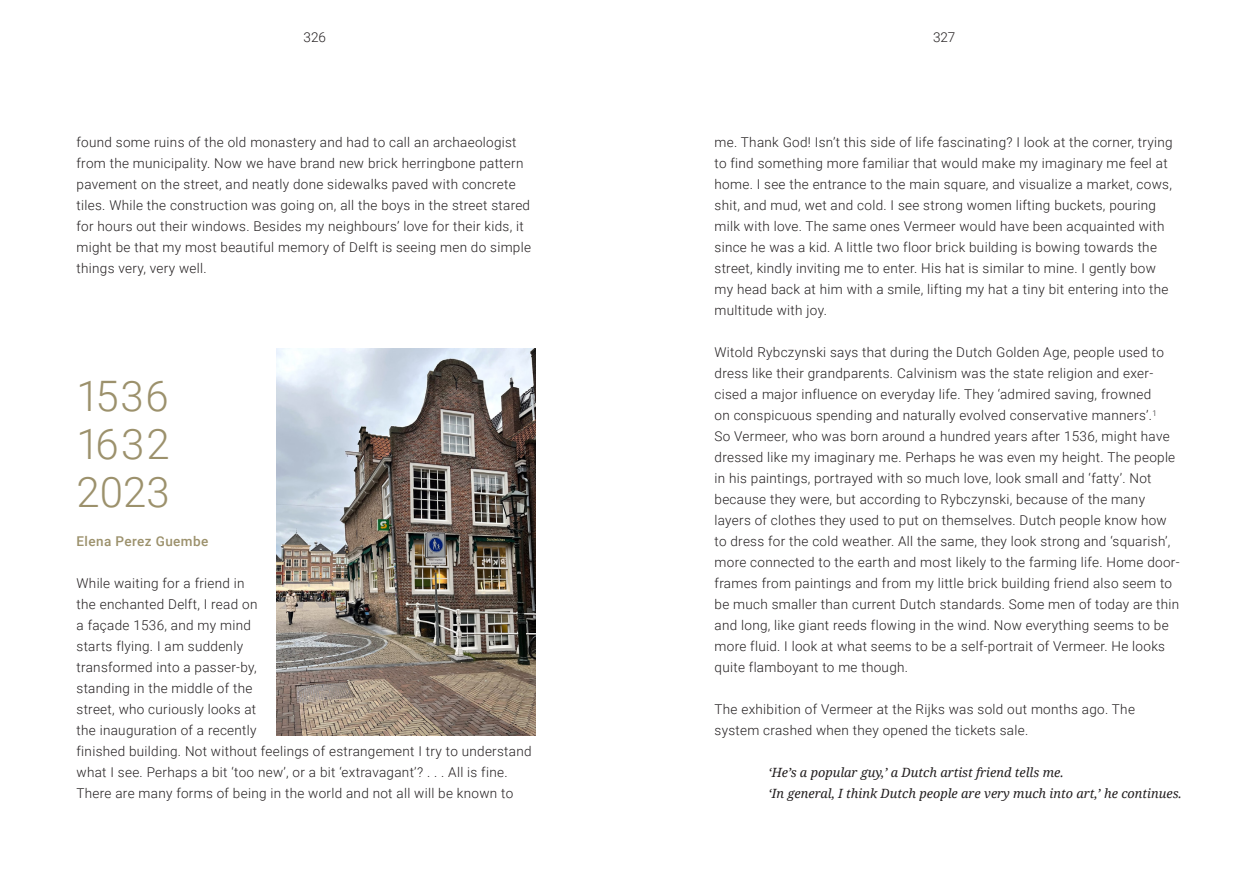
<style>
.page{position:relative;width:1259px;height:893px;background:#fff}
.page>*{position:absolute;margin:0;border:0;box-sizing:border-box;transform-origin:0 0}
.kop-Delft{font:300 42px "Roboto";color:#9c916c}
.broodtekst-Roboto-light_A5{font:300 13.5px/21px "Roboto";letter-spacing:.02em;color:#231f20}
.Writingplace-author_Roboto_A5_med{font:500 13.5px "Roboto";letter-spacing:.03em;color:#9c916c}
.citaat_Noto_Serif_light_italic_A5{font:italic 12.75px "Noto Serif";color:#231f20}
</style>
<div class="page">
<img style="left:276px;top:349px;width:260px;height:386px">
<p class="broodtekst-Roboto-light_A5" style="left:303px;top:26px;width:24px">326</p>
<p class="broodtekst-Roboto-light_A5" style="left:933px;top:26px;width:24px">327</p>
<p class="broodtekst-Roboto-light_A5" style="left:77px;top:131px;width:456px">found some ruins of the old monastery and had to call an archaeologist from the municipality. Now we have brand new brick herringbone pattern pavement on the street, and neatly done sidewalks paved with concrete tiles. While the construction was going on, all the boys in the street stared for hours out their windows. Besides my neighbours’ love for their kids, it might be that my most beautiful memory of Delft is seeing men do simple things very, very well.</p>
<p class="kop-Delft" style="left:77px;top:367px;width:94px">1536</p>
<p class="kop-Delft" style="left:77px;top:415px;width:95px">1632</p>
<p class="kop-Delft" style="left:77px;top:463px;width:95px">2023</p>
<p class="Writingplace-author_Roboto_A5_med" style="left:77px;top:532px;width:133px">Elena Perez Guembe</p>
<p class="broodtekst-Roboto-light_A5" style="left:77px;top:572px;width:456px">While waiting for a friend in<br>the enchanted Delft, I read on<br>a façade 1536, and my mind<br>starts flying. I am suddenly<br>transformed into a passer-by,<br>standing in the middle of the<br>street, who curiously looks at<br>the inauguration of a recently<br>finished building. Not without feelings of estrangement I try to understand what I see. Perhaps a bit ‘too new’, or a bit ‘extravagant’? . . . All is fine.<br>There are many forms of being in the world and not all will be known to</p>
<p class="broodtekst-Roboto-light_A5" style="left:714px;top:131px;width:459px">me. Thank God! Isn’t this side of life fascinating? I look at the corner, trying to find something more familiar that would make my imaginary me feel at home. I see the entrance to the main square, and visualize a market, cows, shit, and mud, wet and cold. I see strong women lifting buckets, pouring milk with love. The same ones Vermeer would have been acquainted with since he was a kid. A little two floor brick building is bowing towards the street, kindly inviting me to enter. His hat is similar to mine. I gently bow my head back at him with a smile, lifting my hat a tiny bit entering into the multitude with joy.</p>
<p class="broodtekst-Roboto-light_A5" style="left:714px;top:341px;width:466px">Witold Rybczynski says that during the Dutch Golden Age, people used to dress like their grandparents. Calvinism was the state religion and exer&shy;cised a major influence on everyday life. They ‘admired saving, frowned<br>on conspicuous spending and naturally evolved conservative manners’.<sup>1<br></sup>So Vermeer, who was born around a hundred years after 1536, might have dressed like my imaginary me. Perhaps he was even my height. The people in his paintings, portrayed with so much love, look small and ‘fatty’. Not because they were, but according to Rybczynski, because of the many layers of clothes they used to put on themselves. Dutch people know how to dress for the cold weather. All the same, they look strong and ‘squarish’, more connected to the earth and most likely to the farming life. Home door&shy;frames from paintings and from my little brick building friend also seem to be much smaller than current Dutch standards. Some men of today are thin and long, like giant reeds flowing in the wind. Now everything seems to be more fluid. I look at what seems to be a self-portrait of Vermeer. He looks quite flamboyant to me though.</p>
<p class="broodtekst-Roboto-light_A5" style="left:714px;top:698px;width:422px">The exhibition of Vermeer at the Rijks was sold out months ago. The system crashed when they opened the tickets sale.</p>
<p class="citaat_Noto_Serif_light_italic_A5" style="left:768px;top:764px;width:296px">‘He’s a popular guy,’ a Dutch artist friend tells me.</p>
<p class="citaat_Noto_Serif_light_italic_A5" style="left:768px;top:785px;width:415px">‘In general, I think Dutch people are very much into art,’ he continues.</p>
</div>
